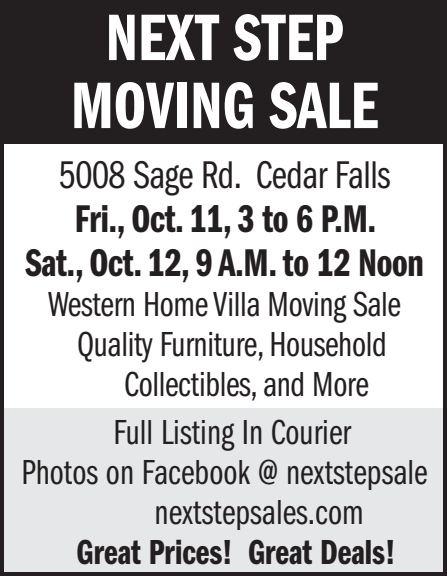
<style>
.page{position:relative;width:447px;height:576px;background:#fff}
.page>*{position:absolute;margin:0;border:0;box-sizing:border-box;transform-origin:0 0}
.t1{font:68px "Franklin Gothic LT Pro Dm Cm";color:#fff}
.t2{font:40px "Franklin Gothic LT Pro Dm Cm";letter-spacing:-.01em;color:#231f20}
.t3{font:40px "Franklin Gothic LT Pro Bk Cm";letter-spacing:-.01em;color:#231f20}
.t4{font:36px "Franklin Gothic LT Pro Bk Cm";letter-spacing:-.01em;color:#231f20}
.t5{font:36px "Franklin Gothic LT Pro Dm Cm";color:#231f20}
</style>
<div class="page">
<div style="left:0;top:0;width:447px;height:144px;background:#231f20"></div>
<div style="left:0;top:408px;width:447px;height:168px;background:#e6e7e9"></div>
<div style="left:0;top:0;width:447px;height:576px;border:4px solid #231f20"></div>
<p class="t1" style="left:106px;top:0;width:240px">NEXT STEP</p>
<p class="t1" style="left:71px;top:68px;width:309px">MOVING SALE</p>
<p class="t3" style="left:59px;top:153px;width:333px">5008 Sage Rd. Cedar Falls</p>
<p class="t2" style="left:75px;top:197px;width:303px">Fri., Oct. 11, 3 to 6 P.M.</p>
<p class="t2" style="left:26px;top:241px;width:400px">Sat., Oct. 12, 9 A.M. to 12 Noon</p>
<p class="t4" style="left:48px;top:285px;width:354px">Western Home Villa Moving Sale</p>
<p class="t4" style="left:77px;top:325px;width:311px">Quality Furniture, Household</p>
<p class="t4" style="left:124px;top:365px;width:246px">Collectibles, and More</p>
<p class="t4" style="left:114px;top:413px;width:239px">Full Listing In Courier</p>
<p class="t4" style="left:22px;top:453px;width:408px">Photos on Facebook @ nextstepsale</p>
<p class="t4" style="left:155px;top:493px;width:211px">nextstepsales.com</p>
<p class="t5" style="left:77px;top:532px;width:320px">Great Prices! Great Deals!</p>
</div>
